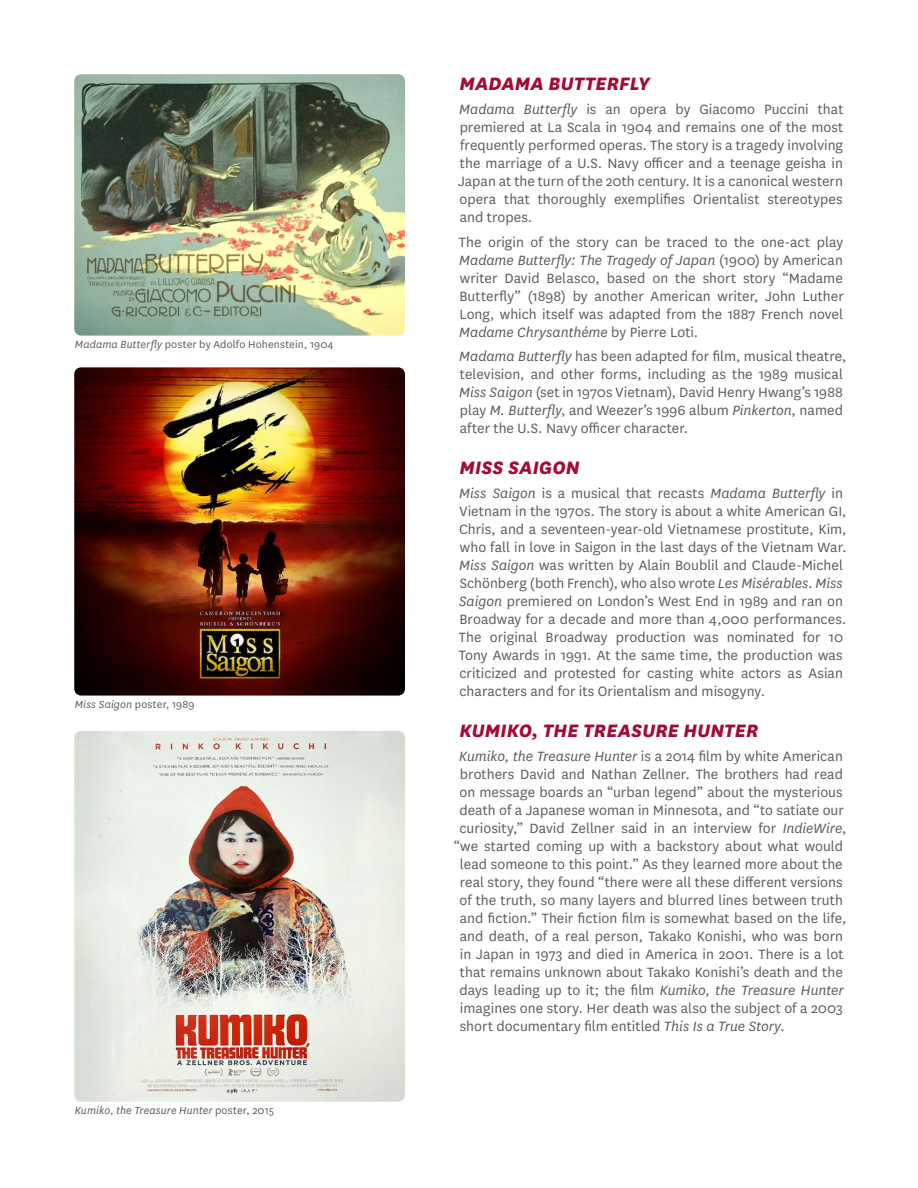
<style>
.page{position:relative;width:918px;height:1188px;background:#fff}
.page>*{position:absolute;margin:0;border:0;box-sizing:border-box;transform-origin:0 0}
.t1{font:italic 800 21px "National";color:#a30b35}
.t2{font:15.75px/18px "National";color:#5f5c5c;text-align:justify}
.t3{font:12px "National";letter-spacing:.01em;color:#5f5c5c}
.t4{font:italic 12px "National";letter-spacing:.01em;color:#5f5c5c}
.s1{font-style:italic}
.s2{font-style:normal}
</style>
<div class="page">
<img style="left:74px;top:74px;width:331px;height:262px">
<img style="left:74px;top:367px;width:331px;height:329px">
<img style="left:74px;top:731px;width:331px;height:371px">
<p class="t3" style="left:75px;top:336px;width:260px"><span class="s1">Madama Butterfly</span> poster by Adolfo Hohenstein, 1904</p>
<p class="t3" style="left:75px;top:696px;width:121px"><span class="s1">Miss Saigon</span> poster, 1989</p>
<p class="t4" style="left:75px;top:1103px;width:201px">Kumiko, the Treasure Hunter <span class="s2">poster, 2015</span></p>
<h1 class="t1" style="left:460px;top:69px;width:192px">MADAMA BUTTERFLY</h1>
<p class="t2" style="left:458px;top:100px;width:387px"><span class="s1">Madama Butterfly</span> is an opera by Giacomo Puccini that premiered at La Scala in 1904 and remains one of the most frequently performed operas. The story is a tragedy involving the marriage of a U.S. Navy officer and a teenage geisha in Japan at the turn of the 20th century. It is a canonical western opera that thoroughly exemplifies Orientalist stereotypes and tropes.</p>
<p class="t2" style="left:459px;top:232px;width:386px">The origin of the story can be traced to the one-act play <span class="s1">Madame Butterfly: The Tragedy of Japan</span> (1900) by American writer David Belasco, based on the short story “Madame Butterfly” (1898) by another American writer, John Luther Long, which itself was adapted from the 1887 French novel <span class="s1">Madame Chrysanthéme</span> by Pierre Loti.</p>
<p class="t2" style="left:459px;top:347px;width:389px;text-align:left"><span class="s1">Madama Butterfly</span> has been adapted for film, musical theatre, television, and other forms, including as the 1989 musical <span class="s1">Miss Saigon</span> (set in 1970s Vietnam), David Henry Hwang’s 1988 play <span class="s1">M. Butterfly</span>, and Weezer’s 1996 album <span class="s1">Pinkerton</span>, named after the U.S. Navy officer character.</p>
<h1 class="t1" style="left:460px;top:453px;width:122px">MISS SAIGON</h1>
<p class="t2" style="left:459px;top:484px;width:389px;text-align:left"><span class="s1">Miss Saigon</span> is a musical that recasts <span class="s1">Madama Butterfly</span> in Vietnam in the 1970s. The story is about a white American GI, Chris, and a seventeen-year-old Vietnamese prostitute, Kim, who fall in love in Saigon in the last days of the Vietnam War.<br><span class="s1">Miss Saigon</span> was written by Alain Boublil and Claude-Michel Schönberg (both French), who also wrote <span class="s1">Les Misérables</span>. <span class="s1">Miss Saigon</span> premiered on London’s West End in 1989 and ran on Broadway for a decade and more than 4,000 performances.<br>The original Broadway production was nominated for 10<br>Tony Awards in 1991. At the same time, the production was criticized and protested for casting white actors as Asian characters and for its Orientalism and misogyny.</p>
<h1 class="t1" style="left:460px;top:716px;width:301px">KUMIKO, THE TREASURE HUNTER</h1>
<p class="t2" style="left:459px;top:747px;width:385px"><span class="s1">Kumiko, the Treasure Hunter</span> is a 2014 film by white American</p>
<p class="t2" style="left:460px;top:765px;width:385px">brothers David and Nathan Zellner. The brothers had read</p>
<p class="t2" style="left:459px;top:783px;width:385px">on message boards an “urban legend” about the mysterious</p>
<p class="t2" style="left:459px;top:801px;width:386px">death of a Japanese woman in Minnesota, and “to satiate our</p>
<p class="t2" style="left:459px;top:819px;width:389px">curiosity,” David Zellner said in an interview for <span class="s1">IndieWire</span>,</p>
<p class="t2" style="left:454px;top:837px;width:391px">“we started coming up with a backstory about what would</p>
<p class="t2" style="left:460px;top:855px;width:384px">lead someone to this point.” As they learned more about the</p>
<p class="t2" style="left:460px;top:873px;width:384px">real story, they found “there were all these different versions</p>
<p class="t2" style="left:459px;top:891px;width:385px">of the truth, so many layers and blurred lines between truth</p>
<p class="t2" style="left:460px;top:909px;width:388px">and fiction.” Their fiction film is somewhat based on the life,</p>
<p class="t2" style="left:460px;top:927px;width:385px">and death, of a real person, Takako Konishi, who was born</p>
<p class="t2" style="left:460px;top:945px;width:385px">in Japan in 1973 and died in America in 2001. There is a lot</p>
<p class="t2" style="left:460px;top:963px;width:384px">that remains unknown about Takako Konishi’s death and the</p>
<p class="t2" style="left:459px;top:981px;width:386px">days leading up to it; the film <span class="s1">Kumiko, the Treasure Hunter</span></p>
<p class="t2" style="left:460px;top:999px;width:385px">imagines one story. Her death was also the subject of a 2003</p>
<p class="t2" style="left:460px;top:1017px;width:327px">short documentary film entitled <span class="s1">This Is a True Story</span>.</p>
</div>
